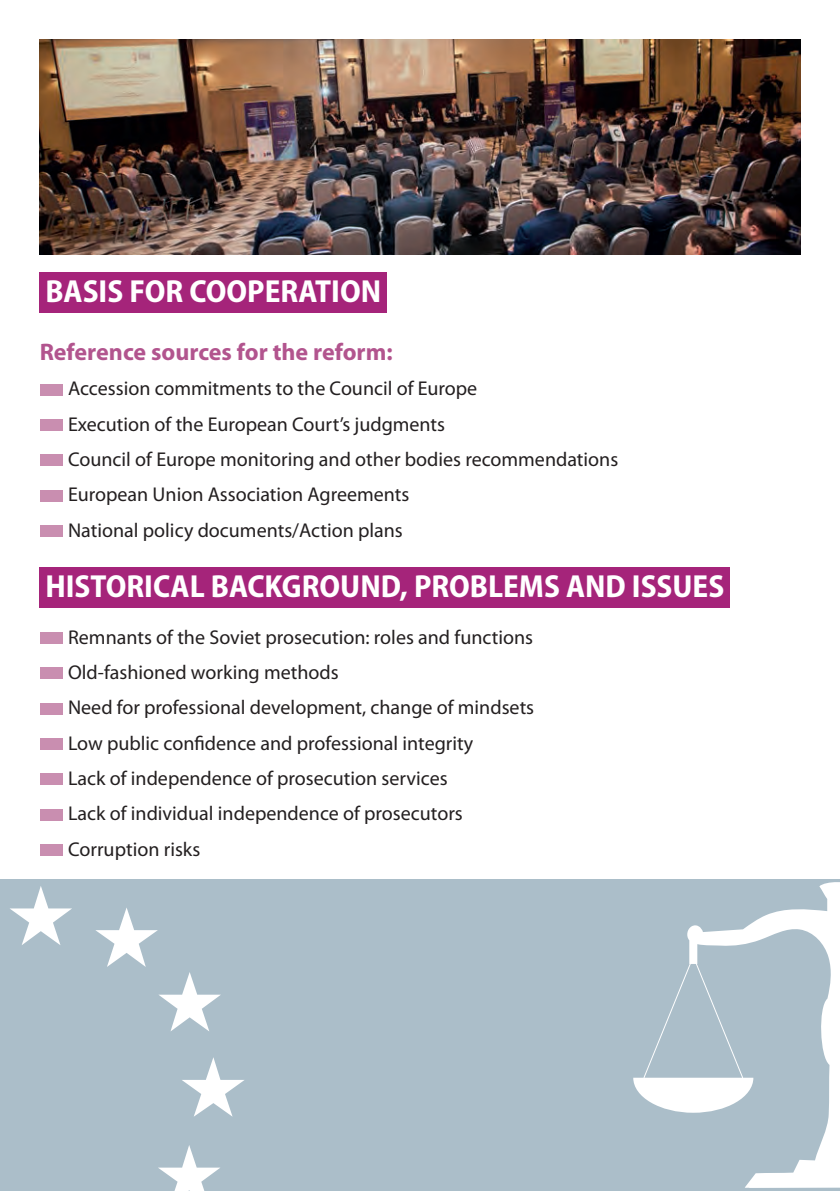
<style>
.page{position:relative;width:840px;height:1191px;background:#fff}
.page>*{position:absolute;margin:0;border:0;box-sizing:border-box;transform-origin:0 0}
.t1{font:700 semi-condensed 32px "Myriad Pro";color:#fff}
.t2{font:700 24px "Myriad Pro";color:#b2548e}
.t3{font:20px/35.4px "Myriad Pro";color:#231f20}
</style>
<div class="page">
<div style="left:40px;top:567px;width:689px;height:40px;background:#a5247a"></div>
<div style="left:40px;top:632px;width:22px;height:11px;background:#c98eb0"></div>
<div style="left:40px;top:667px;width:22px;height:12px;background:#c98eb0"></div>
<div style="left:40px;top:703px;width:22px;height:11px;background:#c98eb0"></div>
<div style="left:40px;top:738px;width:22px;height:11px;background:#c98eb0"></div>
<div style="left:40px;top:773px;width:22px;height:12px;background:#c98eb0"></div>
<div style="left:40px;top:809px;width:22px;height:11px;background:#c98eb0"></div>
<div style="left:40px;top:844px;width:22px;height:11px;background:#c98eb0"></div>
<img style="left:40px;top:40px;width:759px;height:214px">
<div style="left:40px;top:272px;width:346px;height:41px;background:#a5247a"></div>
<div style="left:40px;top:384px;width:22px;height:11px;background:#c98eb0"></div>
<div style="left:40px;top:419px;width:22px;height:11px;background:#c98eb0"></div>
<div style="left:40px;top:454px;width:22px;height:12px;background:#c98eb0"></div>
<div style="left:40px;top:490px;width:22px;height:11px;background:#c98eb0"></div>
<div style="left:40px;top:525px;width:22px;height:12px;background:#c98eb0"></div>
<div style="left:0;top:879px;width:839px;height:312px;background:#abbec9"></div>
<svg style="left:10px;top:886px;width:62px;height:59px"></svg>
<svg style="left:95px;top:908px;width:126px;height:123px"></svg>
<svg style="left:182px;top:1057px;width:62px;height:59px"></svg>
<svg style="left:158px;top:1145px;width:62px;height:46px"></svg>
<svg style="left:633px;top:882px;width:206px;height:306px"></svg>
<h1 class="t1" style="left:45px;top:273px;width:337px">BASIS FOR COOPERATION</h1>
<p class="t2" style="left:40px;top:338px;width:354px">Reference sources for the reform:</p>
<p class="t3" style="left:68px;top:371px;width:551px">Accession commitments to the Council of Europe<br>Execution of the European Court’s judgments<br>Council of Europe monitoring and other bodies recommendations European Union Association Agreements<br>National policy documents/Action plans</p>
<h1 class="t1" style="left:45px;top:568px;width:680px">HISTORICAL BACKGROUND, PROBLEMS AND ISSUES</h1>
<p class="t3" style="left:68px;top:619px;width:467px">Remnants of the Soviet prosecution: roles and functions Old-fashioned working methods<br>Need for professional development, change of mindsets Low public confidence and professional integrity<br>Lack of independence of prosecution services<br>Lack of individual independence of prosecutors Corruption risks</p>
</div>
